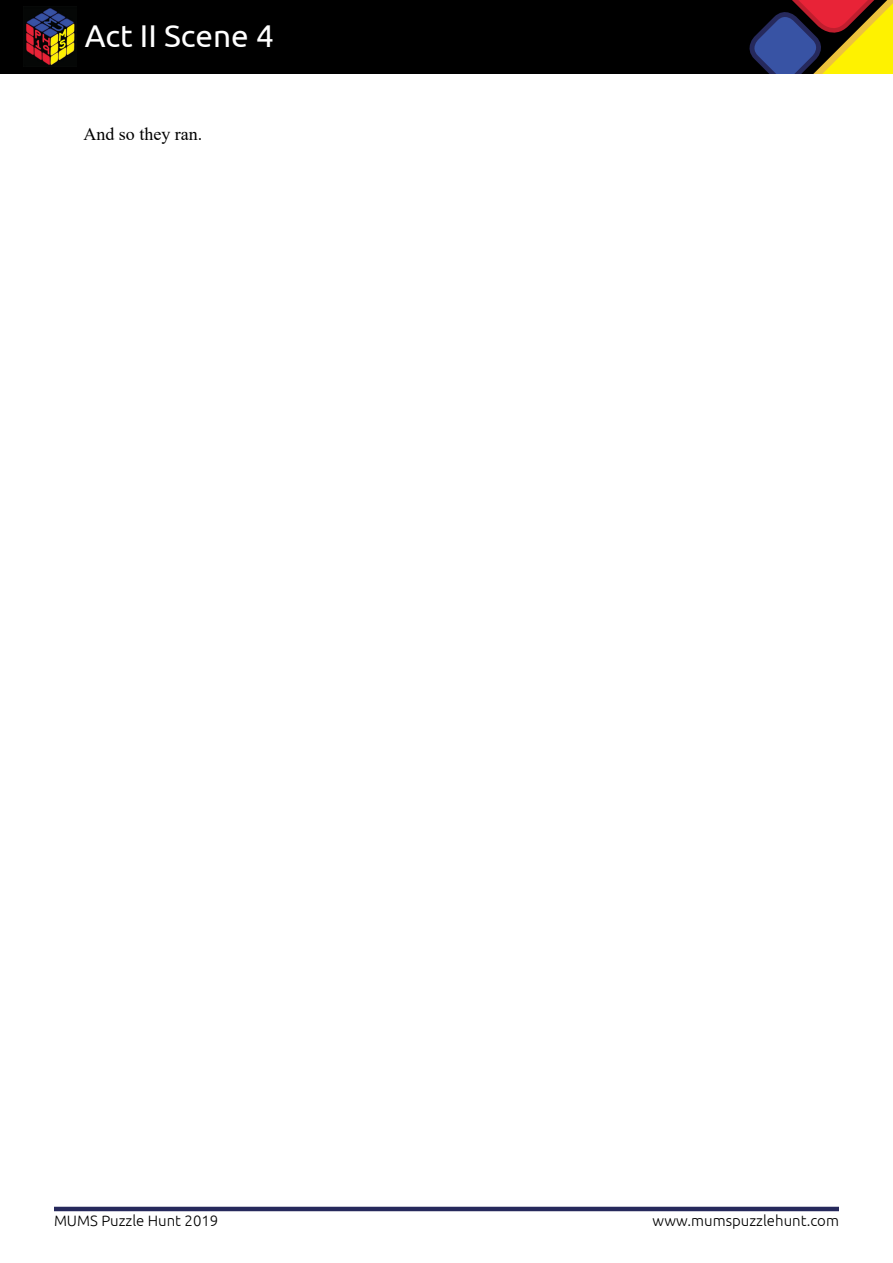
<style>
.page{position:relative;width:893px;height:1263px;background:#fff}
.page>*{position:absolute;margin:0;border:0;box-sizing:border-box;transform-origin:0 0}
.t1{font:31.5px "Ubuntu";color:#fff}
.t2{font:18px "Times New Roman";color:#000}
.t3{font:300 15px "Ubuntu";color:#000}
</style>
<div class="page">
<div style="left:0;top:0;width:893px;height:73px;background:#000"></div>
<svg style="left:749px;top:0;width:144px;height:73px"></svg>
<img style="left:26px;top:8px;width:49px;height:57px">
<hr style="left:54px;top:1207px;width:785px;height:4px;background:#26295c">
<p class="t1" style="left:85px;top:17px;width:191px">Act II Scene 4</p>
<p class="t2" style="left:83px;top:121px;width:120px">And so they ran.</p>
<p class="t3" style="left:54px;top:1211px;width:166px">MUMS Puzzle Hunt 2019</p>
<p class="t3" style="left:652px;top:1211px;width:188px">www.mumspuzzlehunt.com</p>
</div>
